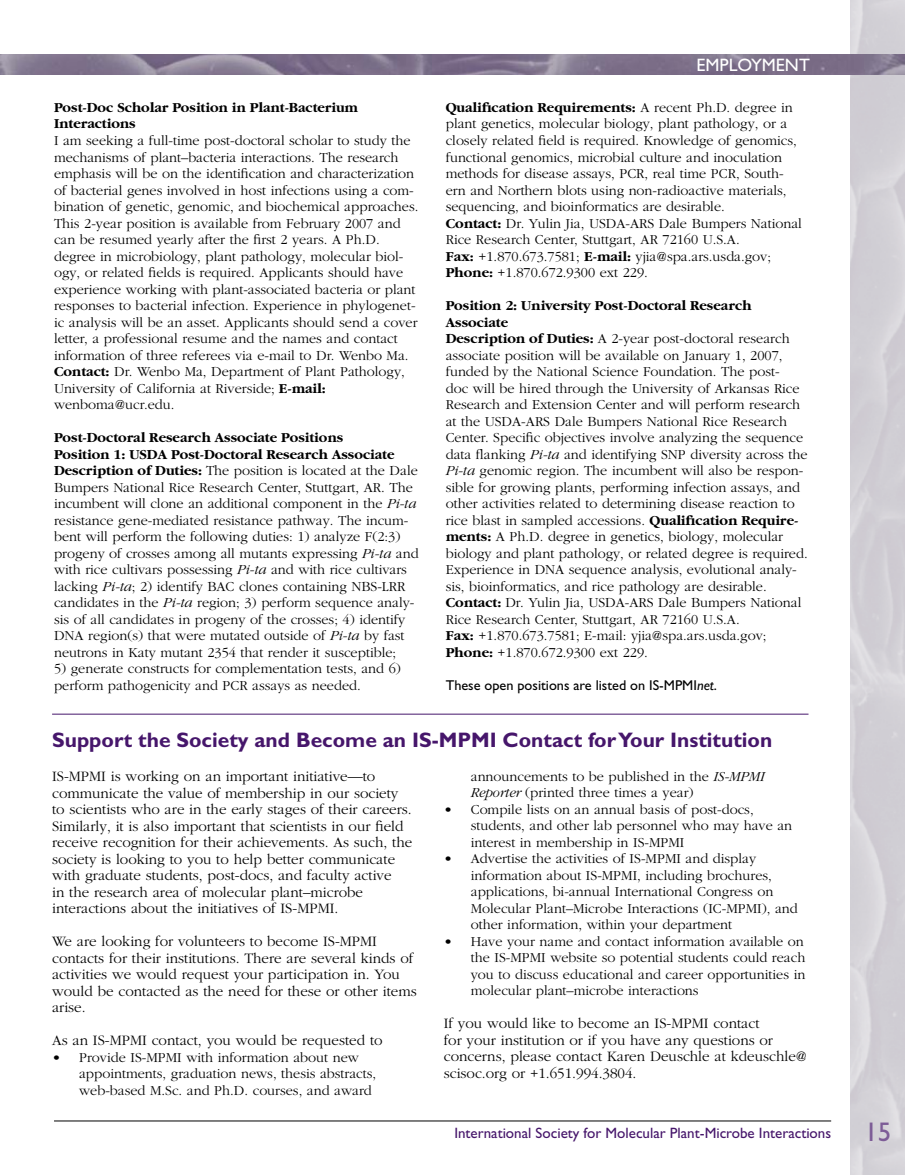
<style>
.page{position:relative;width:905px;height:1175px;background:#fff}
.page>*{position:absolute;margin:0;border:0;box-sizing:border-box;transform-origin:0 0}
.t1{font:700 21px "Gill Sans";color:#46166b}
.t2{font:18px "Gill Sans";color:#fff}
.t3{font:300 15px/16.5px "Garamond";color:#000}
.t4{font:15px "Gill Sans";color:#46166b}
.t5{font:300 14.25px/16.5px "Garamond";color:#000}
.t6{font:700 14.25px/16.5px "Garamond";color:#000}
.t7{font:14.25px "Gill Sans";color:#000}
.s1{font-weight:700}
.s2{font-style:italic}
.s3{font-size:27px;color:#7d5c97}
</style>
<div class="page">
<img style="left:850px;top:0;width:54px;height:1174px">
<hr style="left:54px;top:1120px;width:777px;height:1px;background:#000">
<img style="left:0;top:54px;width:904px;height:20px">
<hr style="left:52px;top:714px;width:756px;height:1px;background:#46166b">
<p class="t6" style="left:54px;top:99px;width:305px">Post-Doc Scholar Position in Plant-Bacterium<br>Interactions</p>
<p class="t5" style="left:54px;top:132px;width:366px">I am seeking a full-time post-doctoral scholar to study the mechanisms of plant–bacteria interactions. The research emphasis will be on the identification and characterization of bacterial genes involved in host infections using a com&shy;bination of genetic, genomic, and biochemical approaches.<br>This 2-year position is available from February 2007 and can be resumed yearly after the first 2 years. A Ph.D. degree in microbiology, plant pathology, molecular biol&shy;ogy, or related fields is required. Applicants should have experience working with plant-associated bacteria or plant responses to bacterial infection. Experience in phylogenet&shy;ic analysis will be an asset. Applicants should send a cover letter, a professional resume and the names and contact information of three referees via e-mail to Dr. Wenbo Ma.<br><span class="s1">Contact:</span> Dr. Wenbo Ma, Department of Plant Pathology, University of California at Riverside; <span class="s1">E-mail: </span>wenboma@ucr.edu.</p>
<p class="t5" style="left:54px;top:429px;width:366px"><span class="s1">Post-Doctoral Research Associate Positions<br>Position 1: USDA Post-Doctoral Research Associate Description of Duties:</span> The position is located at the Dale Bumpers National Rice Research Center, Stuttgart, AR. The incumbent will clone an additional component in the <span class="s2">Pi-ta </span>resistance gene-mediated resistance pathway. The incum&shy;bent will perform the following duties: 1) analyze F(2:3) progeny of crosses among all mutants expressing <span class="s2">Pi-ta</span> and with rice cultivars possessing <span class="s2">Pi-ta</span> and with rice cultivars lacking <span class="s2">Pi-ta</span>; 2) identify BAC clones containing NBS-LRR candidates in the <span class="s2">Pi-ta</span> region; 3) perform sequence analy&shy;sis of all candidates in progeny of the crosses; 4) identify DNA region(s) that were mutated outside of <span class="s2">Pi-ta</span> by fast neutrons in Katy mutant 2354 that render it susceptible;</p>
<p class="t5" style="left:54px;top:660px;width:348px">5) generate constructs for complementation tests, and 6) perform pathogenicity and PCR assays as needed.</p>
<p class="t2" style="left:696px;top:54px;width:115px">EMPLOYMENT</p>
<p class="t5" style="left:446px;top:99px;width:358px"><span class="s1">Qualification Requirements:</span> A recent Ph.D. degree in plant genetics, molecular biology, plant pathology, or a closely related field is required. Knowledge of genomics, functional genomics, microbial culture and inoculation methods for disease assays, PCR, real time PCR, South&shy;ern and Northern blots using non-radioactive materials, sequencing, and bioinformatics are desirable.<br><span class="s1">Contact:</span> Dr. Yulin Jia, USDA-ARS Dale Bumpers National Rice Research Center, Stuttgart, AR 72160 U.S.A.<br><span class="s1">Fax:</span> +1.870.673.7581; <span class="s1">E-mail:</span> yjia@spa.ars.usda.gov; <span class="s1">Phone:</span> +1.870.672.9300 ext 229.</p>
<p class="t5" style="left:446px;top:297px;width:363px"><span class="s1">Position 2: University Post-Doctoral Research Associate<br>Description of Duties:</span> A 2-year post-doctoral research associate position will be available on January 1, 2007, funded by the National Science Foundation. The post-<br>doc will be hired through the University of Arkansas Rice Research and Extension Center and will perform research at the USDA-ARS Dale Bumpers National Rice Research Center. Specific objectives involve analyzing the sequence data flanking <span class="s2">Pi-ta</span> and identifying SNP diversity across the <span class="s2">Pi-ta</span> genomic region. The incumbent will also be respon&shy;sible for growing plants, performing infection assays, and other activities related to determining disease reaction to rice blast in sampled accessions. <span class="s1">Qualification Require&shy;ments:</span> A Ph.D. degree in genetics, biology, molecular biology and plant pathology, or related degree is required.<br>Experience in DNA sequence analysis, evolutional analy&shy;sis, bioinformatics, and rice pathology are desirable.<br><span class="s1">Contact:</span> Dr. Yulin Jia, USDA-ARS Dale Bumpers National Rice Research Center, Stuttgart, AR 72160 U.S.A.<br><span class="s1">Fax:</span> +1.870.673.7581; E-mail: yjia@spa.ars.usda.gov; <span class="s1">Phone:</span> +1.870.672.9300 ext 229.</p>
<p class="t7" style="left:446px;top:676px;width:273px">These open positions are listed on IS-MPMI<span class="s2">net</span>.</p>
<h1 class="t1" style="left:52px;top:727px;width:721px">Support the Society and Become an IS-MPMI Contact for Your Institution</h1>
<p class="t3" style="left:52px;top:768px;width:362px">IS-MPMI is working on an important initiative—to communicate the value of membership in our society to scientists who are in the early stages of their careers.<br>Similarly, it is also important that scientists in our field receive recognition for their achievements. As such, the society is looking to you to help better communicate with graduate students, post-docs, and faculty active<br>in the research area of molecular plant–microbe interactions about the initiatives of IS-MPMI.</p>
<p class="t3" style="left:52px;top:933px;width:366px">We are looking for volunteers to become IS-MPMI contacts for their institutions. There are several kinds of activities we would request your participation in. You would be contacted as the need for these or other items arise.</p>
<p class="t3" style="left:52px;top:1032px;width:332px">As an IS-MPMI contact, you would be requested to</p>
<p class="t5" style="left:79px;top:1049px;width:298px">Provide IS-MPMI with information about new appointments, graduation news, thesis abstracts, web-based M.Sc. and Ph.D. courses, and award</p>
<p class="t5" style="left:52px;top:1049px;width:10px">•</p>
<p class="t5" style="left:471px;top:768px;width:336px">announcements to be published in the <span class="s2">IS-MPMI Reporter</span> (printed three times a year)<br>Compile lists on an annual basis of post-docs, students, and other lab personnel who may have an interest in membership in IS-MPMI<br>Advertise the activities of IS-MPMI and display information about IS-MPMI, including brochures, applications, bi-annual International Congress on Molecular Plant–Microbe Interactions (IC-MPMI), and other information, within your department<br>Have your name and contact information available on the IS-MPMI website so potential students could reach you to discuss educational and career opportunities in molecular plant–microbe interactions</p>
<p class="t3" style="left:444px;top:1015px;width:364px">If you would like to become an IS-MPMI contact<br>for your institution or if you have any questions or concerns, please contact Karen Deuschle at kdeuschle@ scisoc.org or +1.651.994.3804.</p>
<p class="t5" style="left:444px;top:801px;width:10px">•</p>
<p class="t5" style="left:444px;top:850px;width:10px">•</p>
<p class="t5" style="left:444px;top:933px;width:10px">•</p>
<p class="t4" style="left:454px;top:1123px;width:435px">International Society for Molecular Plant-Microbe Interactions <span class="s3">15</span></p>
</div>
